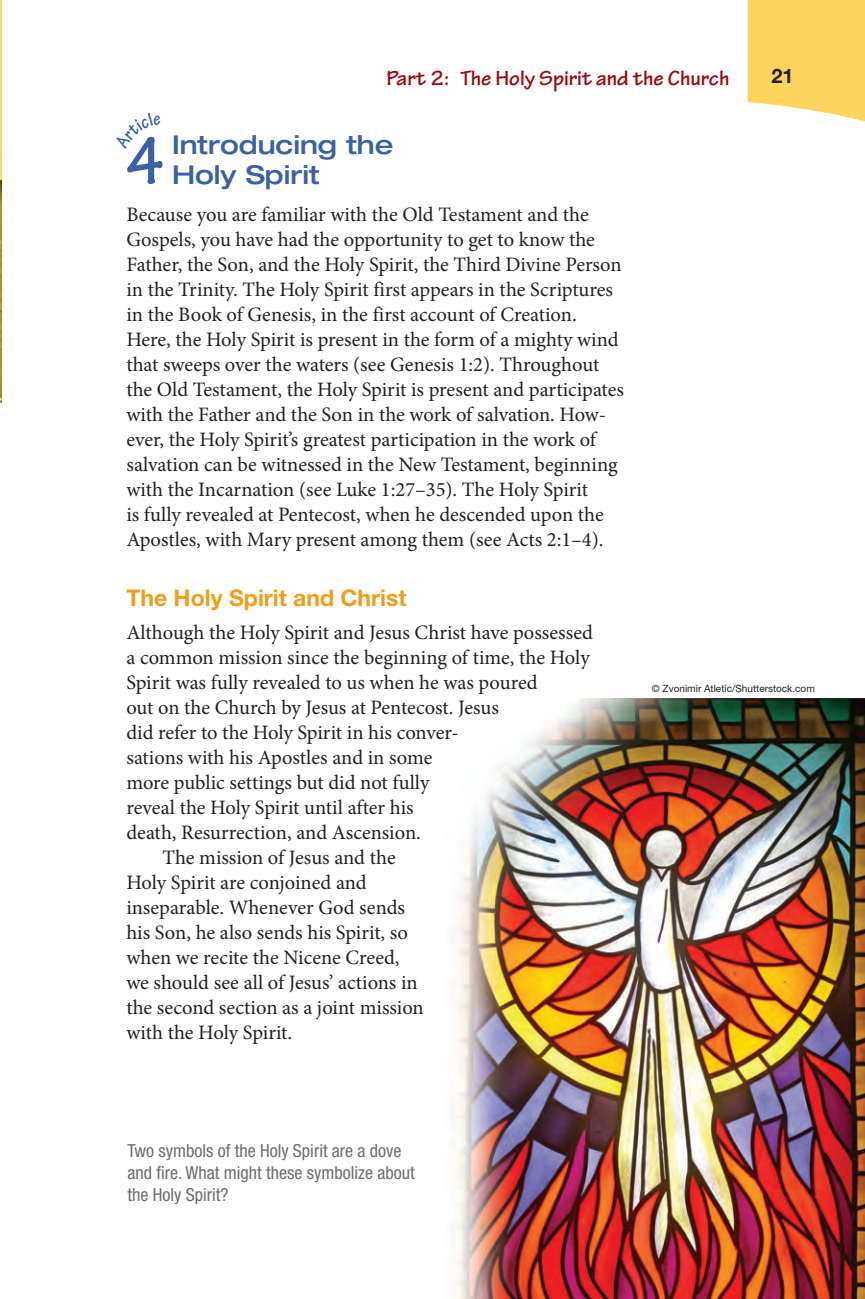
<style>
.page{position:relative;width:865px;height:1299px;background:#fff}
.page>*{position:absolute;margin:0;border:0;box-sizing:border-box;transform-origin:0 0}
.t1{font:700 condensed 72.6px "Tekton Pro";color:#3b61a4}
.t2{font:500 expanded 26px/30px "Helvetica Neue LT Std";color:#3b61a4}
.t3{font:700 23px "Helvetica Neue LT Std";color:#ee9e18}
.t4{font:700 22px "Tekton Pro";color:#9d070d}
.t5{font:20.4px/25px "Minion Pro";letter-spacing:-.005em;color:#231f20}
.t6{font:700 20px "Helvetica Neue LT Std";color:#231f20}
.t7{font:condensed 18px/22px "Helvetica Neue LT Std";color:#6c6d70}
.t8{font:10px "Helvetica Neue LT Std";color:#231f20}
</style>
<div class="page">
<img style="left:0;top:4px;width:2px;height:400px">
<img style="left:452px;top:698px;width:413px;height:601px">
<svg style="left:748px;top:0;width:117px;height:122px;background:#fed96c"></svg>
<p class="t4" style="left:386px;top:65px;width:345px">Part 2: The Holy Spirit and the Church</p>
<p class="t6" style="left:771px;top:64px;width:24px">21</p>
<h1 class="t1" style="left:126px;top:119px;width:39px">4</h1>
<p class="t2" style="left:172px;top:129px;width:223px">Introducing the<br>Holy Spirit</p>
<p class="t5" style="left:126px;top:202px;width:499px">Because you are familiar with the Old Testament and the Gospels, you have had the opportunity to get to know the Father, the Son, and the Holy Spirit, the Third Divine Person in the Trinity. The Holy Spirit first appears in the Scriptures in the Book of Genesis, in the first account of Creation.<br>Here, the Holy Spirit is present in the form of a mighty wind that sweeps over the waters (see Genesis 1:2). Throughout the Old Testament, the Holy Spirit is present and participates with the Father and the Son in the work of salvation. How&shy;ever, the Holy Spirit’s greatest participation in the work of salvation can be witnessed in the New Testament, beginning with the Incarnation (see Luke 1:27–35). The Holy Spirit<br>is fully revealed at Pentecost, when he descended upon the Apostles, with Mary present among them (see Acts 2:1–4).</p>
<p class="t3" style="left:126px;top:583px;width:282px">The Holy Spirit and Christ</p>
<p class="t5" style="left:126px;top:620px;width:468px">Although the Holy Spirit and Jesus Christ have possessed</p>
<p class="t5" style="left:126px;top:645px;width:465px">a common mission since the beginning of time, the Holy</p>
<p class="t5" style="left:126px;top:670px;width:413px">Spirit was fully revealed to us when he was poured</p>
<p class="t5" style="left:126px;top:695px;width:374px">out on the Church by Jesus at Pentecost. Jesus</p>
<p class="t5" style="left:126px;top:720px;width:334px">did refer to the Holy Spirit in his conver-</p>
<p class="t5" style="left:126px;top:745px;width:308px">sations with his Apostles and in some</p>
<p class="t5" style="left:126px;top:770px;width:305px">more public settings but did not fully</p>
<p class="t5" style="left:126px;top:795px;width:289px">reveal the Holy Spirit until after his</p>
<p class="t5" style="left:126px;top:820px;width:296px">death, Resurrection, and Ascension.</p>
<p class="t5" style="left:162px;top:845px;width:235px">The mission of Jesus and the</p>
<p class="t5" style="left:126px;top:870px;width:242px">Holy Spirit are conjoined and</p>
<p class="t5" style="left:126px;top:895px;width:280px">inseparable. Whenever God sends</p>
<p class="t5" style="left:126px;top:920px;width:283px">his Son, he also sends his Spirit, so</p>
<p class="t5" style="left:126px;top:945px;width:275px">when we recite the Nicene Creed,</p>
<p class="t5" style="left:126px;top:970px;width:293px">we should see all of Jesus’ actions in</p>
<p class="t5" style="left:126px;top:995px;width:299px">the second section as a joint mission</p>
<p class="t5" style="left:126px;top:1020px;width:167px">with the Holy Spirit.</p>
<p class="t8" style="left:652px;top:682px;width:165px">© Zvonimir Atletic/Shutterstock. com</p>
<p class="t7" style="left:127px;top:1140px;width:289px">Two symbols of the Holy Spirit are a dove and fire. What might these symbolize about the Holy Spirit?</p>
</div>
